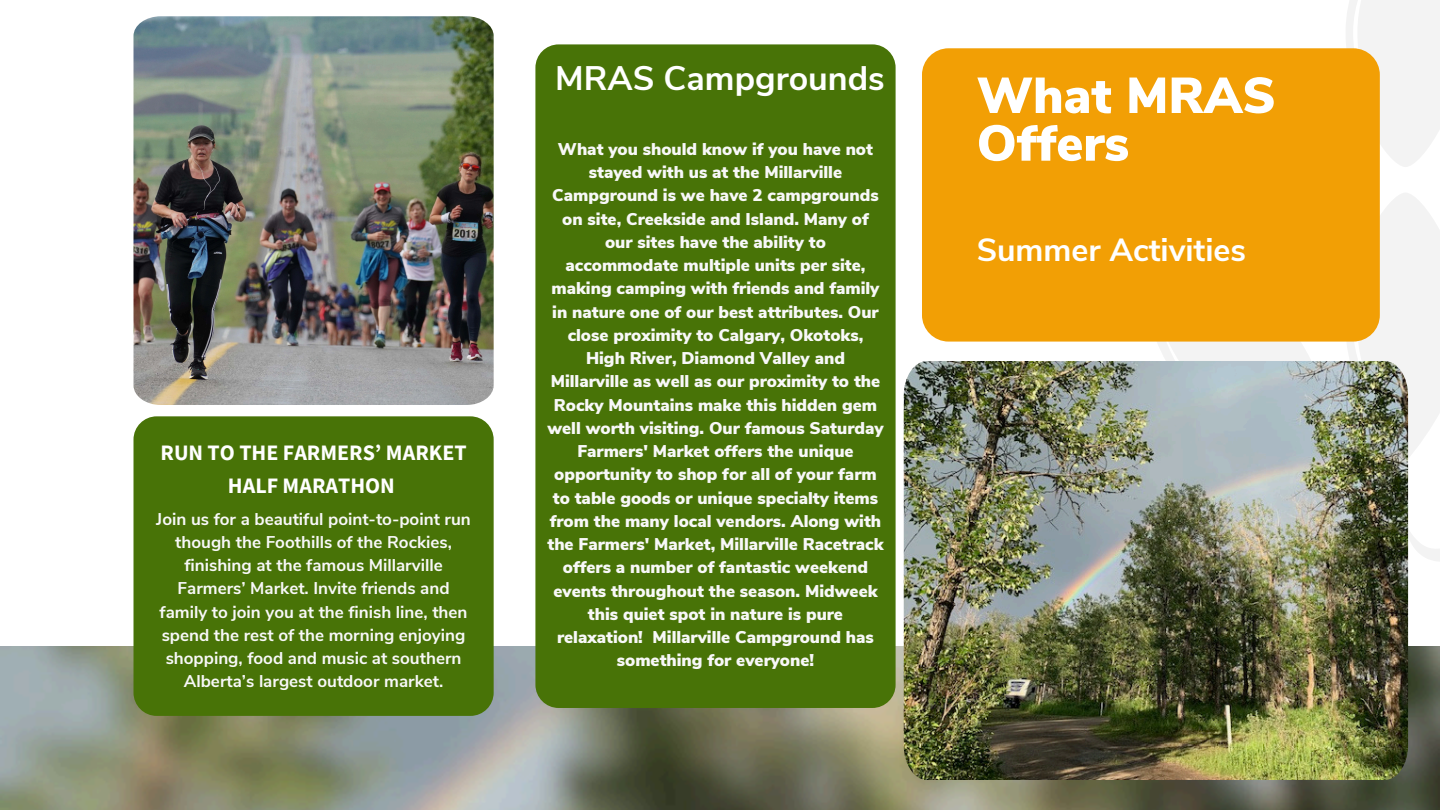
<style>
.page{position:relative;width:1440px;height:810px;background:#fff}
.page>*{position:absolute;margin:0;border:0;box-sizing:border-box;transform-origin:0 0}
.t1{font:900 50.3px/47.7px "Nunito Sans";color:#fff}
.t2{font:700 34px "Nunito Sans";color:#fff}
.t3{font:700 32px "Nunito Sans";color:#fff}
.t4{font:700 22px/33px "Source Sans Pro";color:#fff;text-align:center}
.t5{font:900 17px/23.2px "Nunito Sans";color:#f8f8f8;text-align:center}
.t6{font:700 17px/23.2px "Nunito Sans";color:#f8f8f8;text-align:center}
</style>
<div class="page">
<svg style="left:1346px;top:0;width:94px;height:167px"></svg>
<svg style="left:1347px;top:193px;width:93px;height:269px"></svg>
<div style="left:1157px;top:342px;width:154px;height:19px;background:#f3f3f3"></div>
<svg style="left:1408px;top:479px;width:32px;height:82px"></svg>
<img style="left:0;top:646px;width:1440px;height:164px">
<div style="left:535px;top:44px;width:361px;height:664px;background:#487307;border-radius:23px"></div>
<div style="left:134px;top:416px;width:360px;height:300px;background:#487307;border-radius:23px"></div>
<div style="left:922px;top:48px;width:458px;height:294px;background:#f29f05;border-radius:27px"></div>
<img style="left:134px;top:16px;width:360px;height:389px">
<img style="left:904px;top:361px;width:504px;height:419px">
<p class="t4" style="left:161px;top:436px;width:308px">RUN TO THE FARMERS’ MARKET<br>HALF MARATHON</p>
<p class="t6" style="left:156px;top:507px;width:316px">Join us for a beautiful point-to-point run though the Foothills of the Rockies, finishing at the famous Millarville Farmers’ Market. Invite friends and family to join you at the finish line, then spend the rest of the morning enjoying shopping, food and music at southern Alberta’s largest outdoor market.</p>
<p class="t2" style="left:555px;top:55px;width:331px">MRAS Campgrounds</p>
<p class="t5" style="left:547px;top:138px;width:338px">What you should know if you have not stayed with us at the Millarville Campground is we have 2 campgrounds on site, Creekside and Island. Many of our sites have the ability to accommodate multiple units per site, making camping with friends and family in nature one of our best attributes. Our close proximity to Calgary, Okotoks, High River, Diamond Valley and Millarville as well as our proximity to the Rocky Mountains make this hidden gem well worth visiting. Our famous Saturday Farmers' Market offers the unique opportunity to shop for all of your farm to table goods or unique specialty items from the many local vendors. Along with the Farmers' Market, Millarville Racetrack offers a number of fantastic weekend events throughout the season. Midweek this quiet spot in nature is pure relaxation! Millarville Campground has something for everyone!</p>
<h1 class="t1" style="left:977px;top:73px;width:301px">What MRAS<br>Offers</h1>
<h2 class="t3" style="left:977px;top:229px;width:271px">Summer Activities</h2>
</div>
